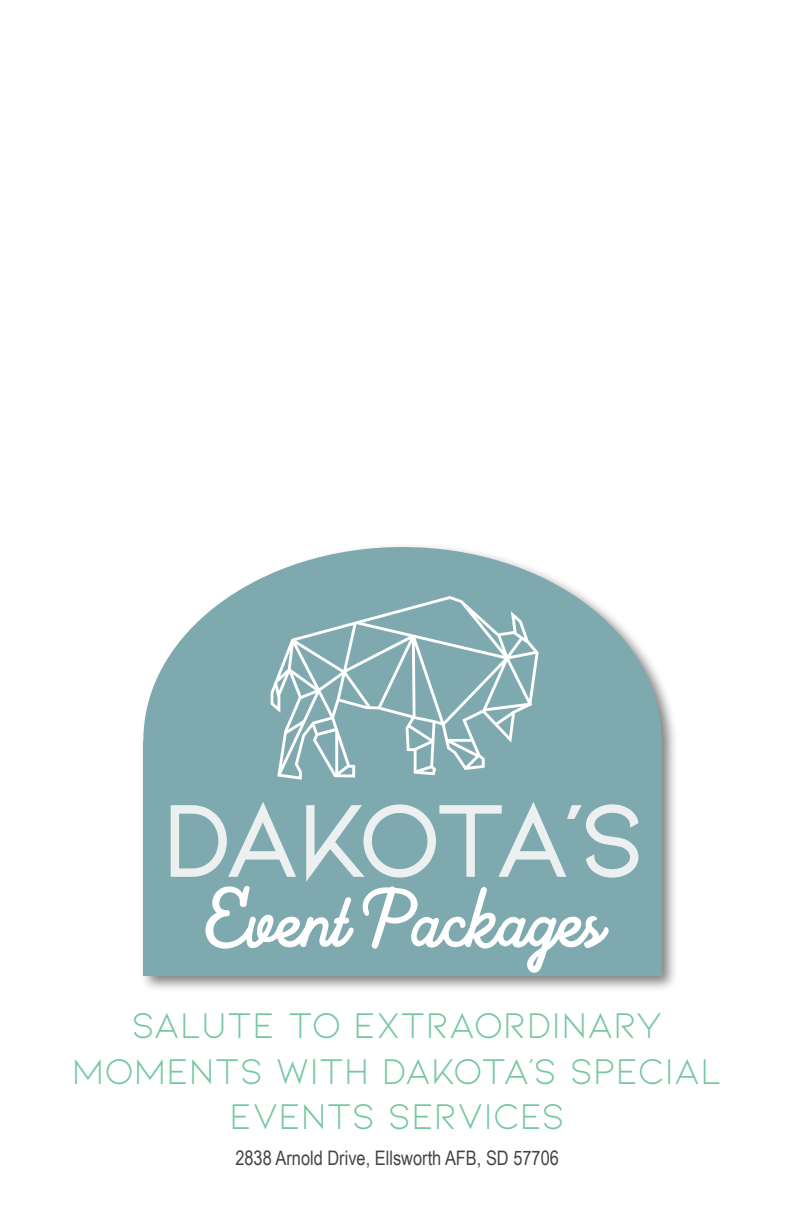
<style>
.page{position:relative;width:792px;height:1224px;background:#fff}
.page>*{position:absolute;margin:0;border:0;box-sizing:border-box;transform-origin:0 0}
.t1{font:88px "Hearttaker";color:#fff}
.t2{font:38px/45.6px "Kiona";color:#76c7a0;text-align:center}
.t3{font:20px "Arial Narrow";color:#474443}
</style>
<div class="page">
<div style="left:139px;top:542px;width:540px;height:450px;background:#000;opacity:.5"></div>
<div style="left:143px;top:741px;width:518px;height:234px;background:#7eaaaf"></div>
<div style="left:143px;top:547px;width:519px;height:386px;background:#7eaaaf;border-radius:50%"></div>
<svg style="left:271px;top:596px;width:268px;height:184px"></svg>
<svg style="left:171px;top:802px;width:125px;height:75px"></svg>
<svg style="left:306px;top:802px;width:332px;height:80px"></svg>
<h1 class="t1" style="left:205px;top:863px;width:402px">Event Packages</h1>
<p class="t2" style="left:72px;top:1002px;width:652px">SALUTE TO EXTRAORDINARY<br>MOMENTS WITH DAKOTA’S SPECIAL<br>EVENTS SERVICES</p>
<p class="t3" style="left:235px;top:1143px;width:325px">2838 Arnold Drive, Ellsworth AFB, SD 57706</p>
</div>
